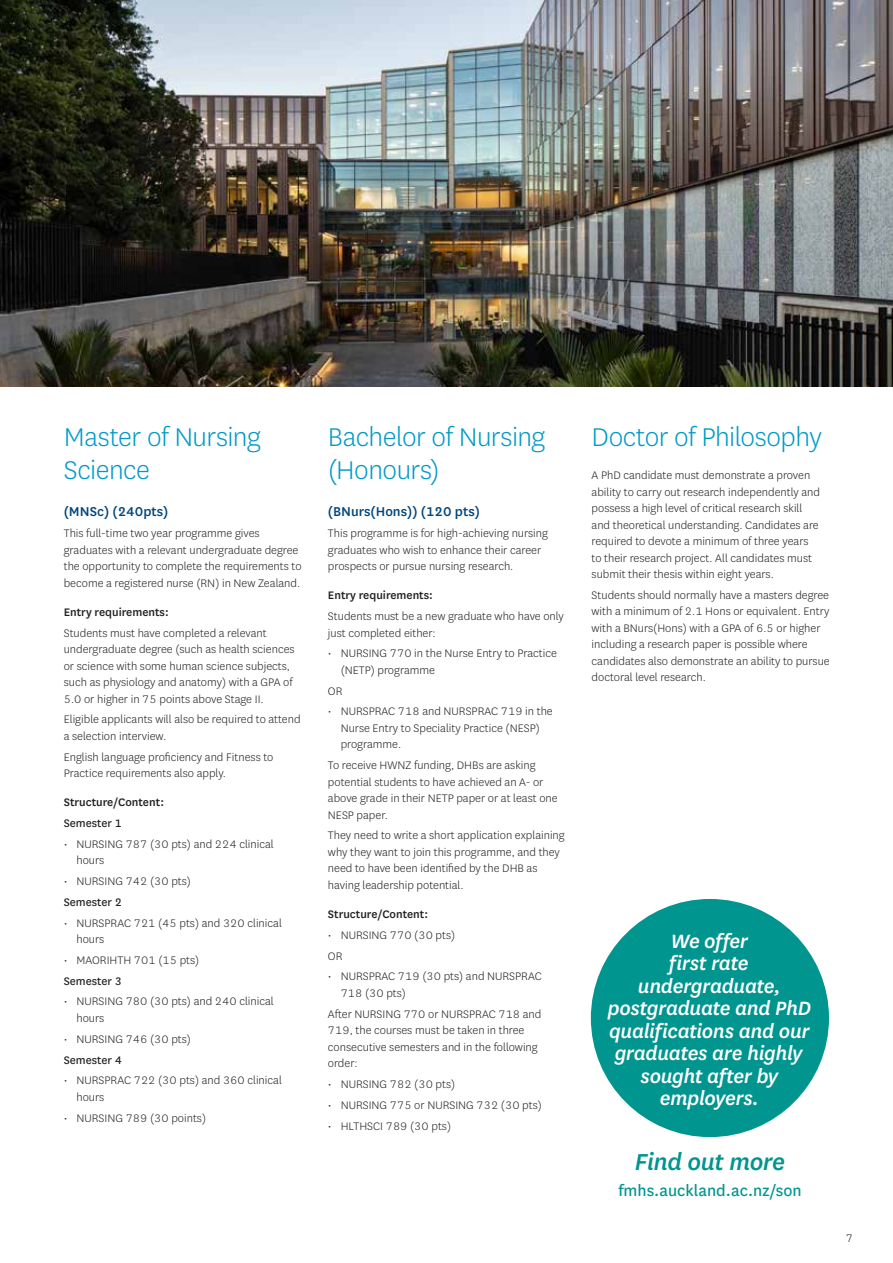
<style>
.page{position:relative;width:893px;height:1263px;background:#fff}
.page>*{position:absolute;margin:0;border:0;box-sizing:border-box;transform-origin:0 0}
.t1{font:300 30px/33px "National";letter-spacing:-.02em;color:#009ac7}
.t2{font:italic 500 27px "National";letter-spacing:-.02em;color:#00958f}
.t3{font:italic 500 22.5px/22.5px "National";letter-spacing:-.02em;color:#fff;text-align:center}
.t4{font:18px "National";color:#00958f}
.t5{font:500 15px "National";color:#00467f}
.t6{font:300 12.75px/16.5px "National";color:#231f20}
.t7{font:500 12.75px "National";color:#231f20}
.t8{font:12.75px "National";color:#231f20}
</style>
<div class="page">
<img style="left:0;top:0;width:893px;height:387px">
<div style="left:591px;top:899px;width:238px;height:238px;background:#00958f;border-radius:50%"></div>
<h1 class="t1" style="left:64px;top:419px;width:199px">Master of Nursing<br>Science</h1>
<p class="t5" style="left:64px;top:501px;width:106px">(MNSc) (240pts)</p>
<p class="t6" style="left:64px;top:525px;width:239px">This full-time two year programme gives graduates with a relevant undergraduate degree the opportunity to complete the requirements to become a registered nurse (RN) in New Zealand.</p>
<p class="t7" style="left:64px;top:603px;width:106px">Entry requirements:</p>
<p class="t6" style="left:64px;top:624px;width:232px">Students must have completed a relevant undergraduate degree (such as health sciences or science with some human science subjects, such as physiology and anatomy) with a GPA of 5.0 or higher in 75 points above Stage II.</p>
<p class="t6" style="left:64px;top:711px;width:238px">Eligible applicants will also be required to attend a selection interview.</p>
<p class="t6" style="left:64px;top:748px;width:211px">English language proficiency and Fitness to<br>Practice requirements also apply.</p>
<p class="t7" style="left:64px;top:794px;width:102px">Structure/Content:</p>
<p class="t8" style="left:64px;top:815px;width:60px">Semester 1</p>
<p class="t6" style="left:77px;top:835px;width:199px;text-indent:-13px">• NURSING 787 (30 pts) and 224 clinical hours</p>
<p class="t6" style="left:64px;top:873px;width:129px">• NURSING 742 (30 pts)</p>
<p class="t8" style="left:64px;top:893px;width:60px">Semester 2</p>
<p class="t6" style="left:77px;top:914px;width:207px;text-indent:-13px">• NURSPRAC 721 (45 pts) and 320 clinical hours</p>
<p class="t6" style="left:64px;top:951px;width:137px">• MAORIHTH 701 (15 pts)</p>
<p class="t8" style="left:64px;top:972px;width:60px">Semester 3</p>
<p class="t6" style="left:77px;top:993px;width:199px;text-indent:-13px">• NURSING 780 (30 pts) and 240 clinical hours</p>
<p class="t6" style="left:64px;top:1030px;width:129px">• NURSING 746 (30 pts)</p>
<p class="t8" style="left:64px;top:1051px;width:60px">Semester 4</p>
<p class="t6" style="left:77px;top:1072px;width:207px;text-indent:-13px">• NURSPRAC 722 (30 pts) and 360 clinical hours</p>
<p class="t6" style="left:64px;top:1109px;width:144px">• NURSING 789 (30 points)</p>
<h1 class="t1" style="left:328px;top:419px;width:219px">Bachelor of Nursing (Honours)</h1>
<p class="t5" style="left:328px;top:501px;width:154px">(BNurs(Hons)) (120 pts)</p>
<p class="t6" style="left:328px;top:525px;width:222px">This programme is for high-achieving nursing graduates who wish to enhance their career prospects or pursue nursing research.</p>
<p class="t7" style="left:328px;top:587px;width:106px">Entry requirements:</p>
<p class="t6" style="left:328px;top:608px;width:237px">Students must be a new graduate who have only just completed either:</p>
<p class="t6" style="left:341px;top:645px;width:218px;text-indent:-13px">• NURSING 770 in the Nurse Entry to Practice (NETP) programme</p>
<p class="t6" style="left:328px;top:682px;width:16px">OR</p>
<p class="t6" style="left:341px;top:703px;width:214px;text-indent:-13px">• NURSPRAC 718 and NURSPRAC 719 in the<br>Nurse Entry to Speciality Practice (NESP) programme.</p>
<p class="t6" style="left:328px;top:757px;width:231px">To receive HWNZ funding, DHBs are asking potential students to have achieved an A- or above grade in their NETP paper or at least one NESP paper.</p>
<p class="t6" style="left:328px;top:827px;width:238px">They need to write a short application explaining why they want to join this programme, and they need to have been identified by the DHB as having leadership potential.</p>
<p class="t7" style="left:328px;top:905px;width:102px">Structure/Content:</p>
<p class="t6" style="left:328px;top:924px;width:129px;line-height:20.7px">• NURSING 770 (30 pts)<br>OR</p>
<p class="t6" style="left:341px;top:968px;width:203px;text-indent:-13px">• NURSPRAC 719 (30 pts) and NURSPRAC<br>718 (30 pts)</p>
<p class="t6" style="left:328px;top:1005px;width:215px">After NURSING 770 or NURSPRAC 718 and<br>719, the courses must be taken in three consecutive semesters and in the following order:</p>
<p class="t6" style="left:328px;top:1075px;width:129px">• NURSING 782 (30 pts)</p>
<p class="t6" style="left:328px;top:1096px;width:215px">• NURSING 775 or NURSING 732 (30 pts)</p>
<p class="t6" style="left:328px;top:1117px;width:125px">• HLTHSCI 789 (30 pts)</p>
<h1 class="t1" style="left:592px;top:419px;width:232px">Doctor of Philosophy</h1>
<p class="t6" style="left:592px;top:466px;width:230px">A PhD candidate must demonstrate a proven ability to carry out research independently and possess a high level of critical research skill and theoretical understanding. Candidates are required to devote a minimum of three years to their research project. All candidates must submit their thesis within eight years.</p>
<p class="t6" style="left:592px;top:586px;width:240px">Students should normally have a masters degree with a minimum of 2.1 Hons or equivalent. Entry with a BNurs(Hons) with a GPA of 6.5 or higher including a research paper is possible where candidates also demonstrate an ability to pursue doctoral level research.</p>
<h3 class="t3" style="left:607px;top:928px;width:205px">We offer<br>first rate undergraduate, postgraduate and PhD qualifications and our graduates are highly sought after by employers.</h3>
<h2 class="t2" style="left:635px;top:1144px;width:152px">Find out more</h2>
<h3 class="t4" style="left:618px;top:1178px;width:185px">fmhs.auckland.ac.nz/son</h3>
<p class="t6" style="left:846px;top:1230px;width:9px">7</p>
</div>
